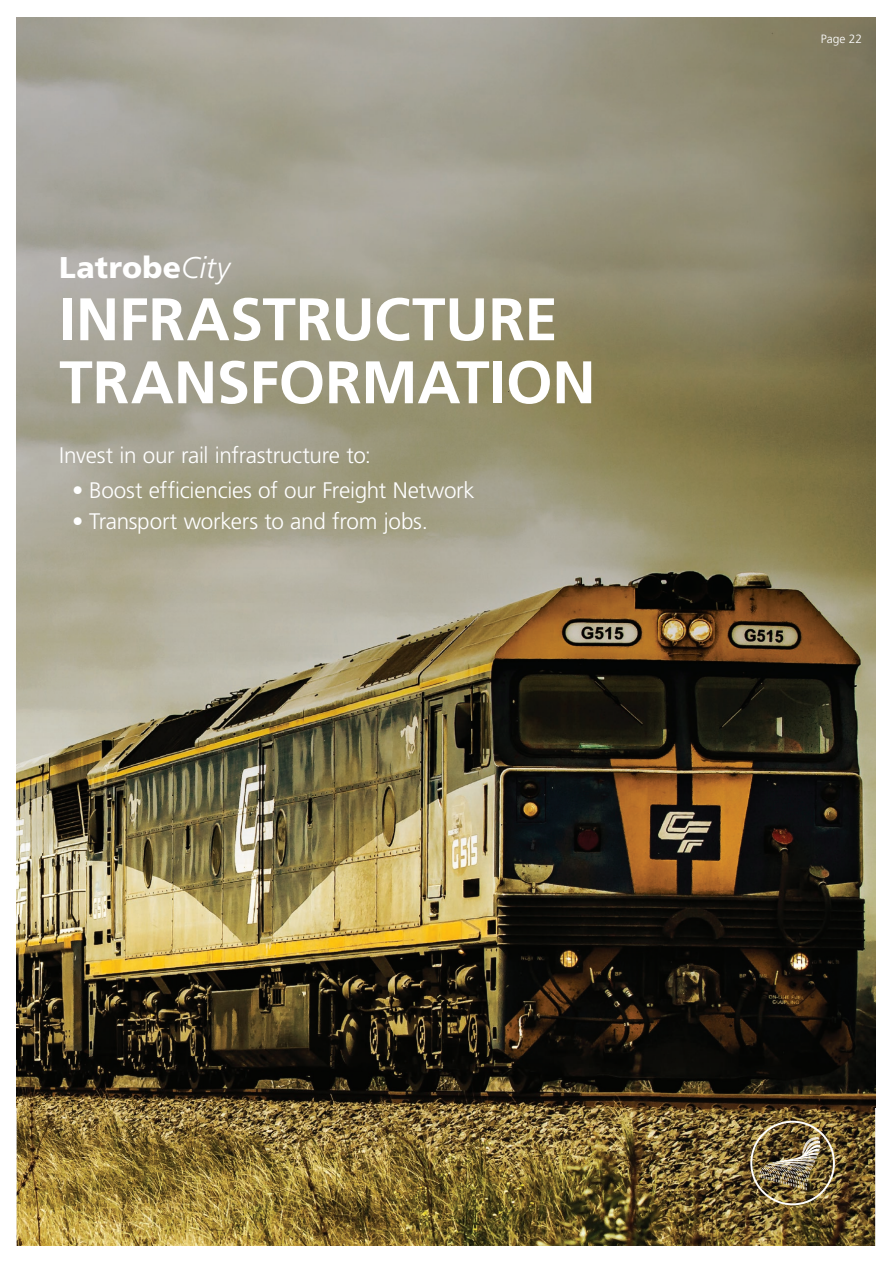
<style>
.page{position:relative;width:893px;height:1263px;background:#fff}
.page>*{position:absolute;margin:0;border:0;box-sizing:border-box;transform-origin:0 0}
.t1{font:700 60px/63px "Frutiger LT Std";letter-spacing:-.005em;color:#fff}
.t2{font:900 30px "Frutiger LT Std";letter-spacing:.01em;color:#fff}
.t3{font:300 22.5px "Frutiger LT Std";letter-spacing:-.01em;color:#fff}
.t4{font:300 12px "Frutiger LT Std";color:#fff}
.s1{font-weight:300;font-style:italic}
</style>
<div class="page">
<img style="left:17px;top:1108px;width:858px;height:138px">
<svg style="left:875px;top:17px;width:1px;height:1091px"></svg>
<img style="left:17px;top:17px;width:858px;height:1091px">
<img style="left:759px;top:1137px;width:61px;height:53px">
<div style="left:750px;top:1121px;width:85px;height:84px;border:2px solid #fff;border-radius:50%"></div>
<h2 class="t2" style="left:59px;top:249px;width:172px">Latrobe<span class="s1">City</span></h2>
<h1 class="t1" style="left:59px;top:288px;width:538px">INFRASTRUCTURE<br>TRANSFORMATION</h1>
<p class="t3" style="left:59px;top:442px;width:313px">Invest in our rail infrastructure to:</p>
<p class="t3" style="left:72px;top:478px;width:404px">• Boost efficiencies of our Freight Network</p>
<p class="t3" style="left:72px;top:509px;width:357px">• Transport workers to and from jobs.</p>
<p class="t4" style="left:821px;top:32px;width:43px">Page 22</p>
</div>
